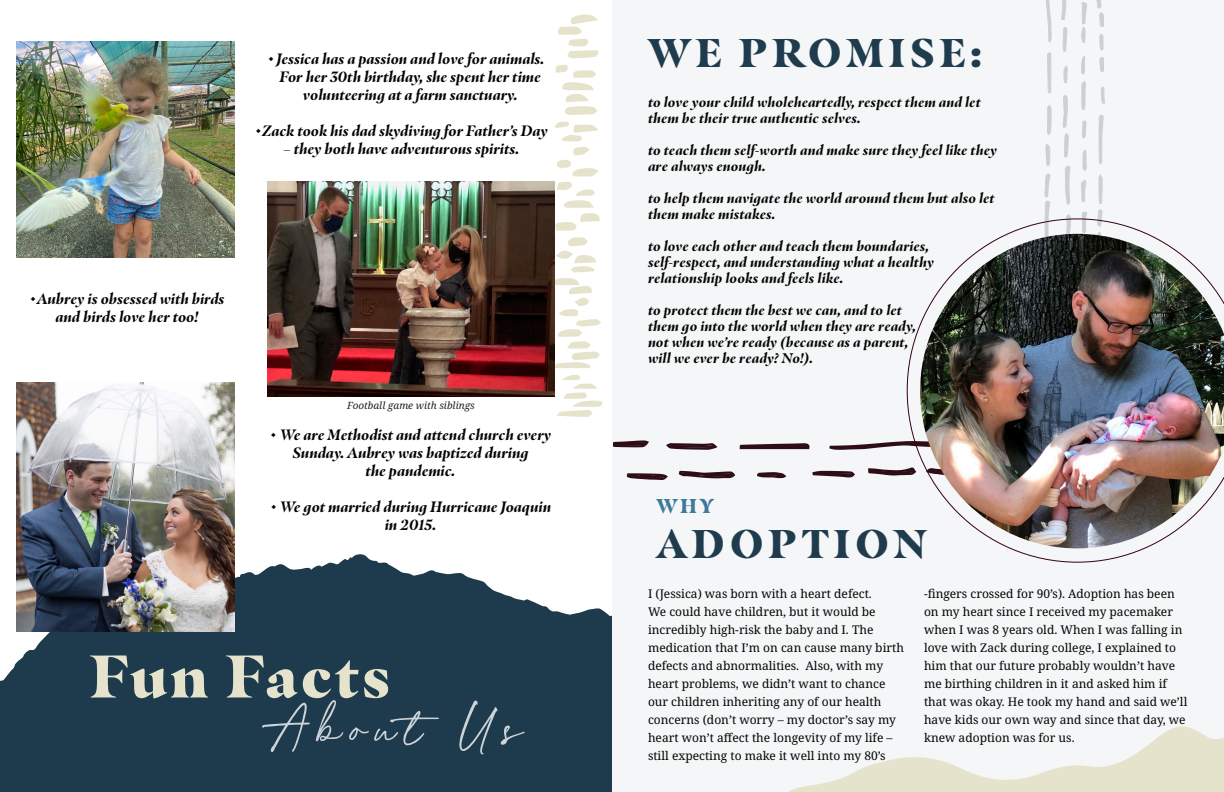
<style>
.page{position:relative;width:1224px;height:792px;background:#fff}
.page>*{position:absolute;margin:0;border:0;box-sizing:border-box;transform-origin:0 0}
.t1{font:900 60px "Masqualero";letter-spacing:.05em;color:#e6e3cc}
.t2{font:60px "Juniperand Sage Upright";letter-spacing:.15em;color:#cdd3d7}
.t3{font:900 40px "Masqualero";letter-spacing:.12em;color:#1f3c4e}
.t4{font:900 20px "Masqualero";color:#3e789b}
.t5{font:italic 700 15px/18px "Masqualero";color:#040503;text-align:center}
.t6{font:italic 700 14px/16px "Masqualero";letter-spacing:.01em;color:#040503}
.t7{font:12px/18px "Noto Serif";color:#040503}
.t8{font:italic 10px "Noto Serif";color:#231f20}
</style>
<div class="page">
<div style="left:612px;top:0;width:612px;height:792px;background:#f5f6f7"></div>
<svg style="left:788px;top:726px;width:436px;height:66px"></svg>
<svg style="left:666px;top:443px;width:51px;height:7px"></svg>
<svg style="left:679px;top:471px;width:56px;height:7px"></svg>
<svg style="left:740px;top:443px;width:70px;height:6px"></svg>
<svg style="left:757px;top:472px;width:29px;height:7px"></svg>
<svg style="left:812px;top:471px;width:43px;height:7px"></svg>
<svg style="left:829px;top:441px;width:78px;height:9px"></svg>
<svg style="left:868px;top:468px;width:39px;height:8px"></svg>
<svg style="left:626px;top:473px;width:42px;height:7px"></svg>
<svg style="left:613px;top:440px;width:36px;height:7px"></svg>
<svg style="left:1061px;top:0;width:7px;height:84px"></svg>
<svg style="left:1081px;top:2px;width:6px;height:41px"></svg>
<svg style="left:1096px;top:0;width:8px;height:72px"></svg>
<svg style="left:1081px;top:55px;width:6px;height:163px"></svg>
<svg style="left:1097px;top:86px;width:8px;height:132px"></svg>
<svg style="left:1063px;top:95px;width:8px;height:123px"></svg>
<svg style="left:1045px;top:0;width:7px;height:218px"></svg>
<img style="left:907px;top:218px;width:317px;height:345px">
<svg style="left:558px;top:14px;width:41px;height:44px"></svg>
<svg style="left:555px;top:237px;width:42px;height:35px"></svg>
<svg style="left:555px;top:182px;width:45px;height:49px"></svg>
<svg style="left:554px;top:278px;width:47px;height:90px"></svg>
<svg style="left:555px;top:64px;width:42px;height:51px"></svg>
<svg style="left:556px;top:375px;width:46px;height:42px"></svg>
<svg style="left:554px;top:122px;width:45px;height:54px"></svg>
<svg style="left:0;top:524px;width:612px;height:268px;fill:#1d3b4d"></svg>
<img style="left:17px;top:42px;width:218px;height:216px">
<img style="left:17px;top:382px;width:218px;height:250px">
<img style="left:268px;top:181px;width:286px;height:216px">
<p class="t5" style="left:267px;top:50px;width:279px">•Jessica has a passion and love for animals.</p>
<p class="t5" style="left:280px;top:68px;width:263px">For her 30th birthday, she spent her time</p>
<p class="t5" style="left:303px;top:86px;width:216px">volunteering at a farm sanctuary.</p>
<p class="t5" style="left:255px;top:122px;width:295px">•Zack took his dad skydiving for Father’s Day</p>
<p class="t5" style="left:283px;top:140px;width:238px">– they both have adventurous spirits.</p>
<p class="t5" style="left:29px;top:289px;width:197px">•Aubrey is obsessed with birds and birds love her too!</p>
<p class="t8" style="left:347px;top:399px;width:129px">Football game with siblings</p>
<p class="t5" style="left:270px;top:426px;width:283px">• We are Methodist and attend church every<br>Sunday. Aubrey was baptized during</p>
<p class="t5" style="left:366px;top:462px;width:91px">the pandemic.</p>
<p class="t5" style="left:270px;top:498px;width:283px">• We got married during Hurricane Joaquin</p>
<p class="t5" style="left:385px;top:516px;width:53px">in 2015.</p>
<p class="t1" style="left:90px;top:639px;width:302px">Fun Facts</p>
<p class="t2" style="left:272px;top:684px;width:251px">About Us</p>
<p class="t3" style="left:648px;top:27px;width:335px">WE PROMISE:</p>
<p class="t6" style="left:648px;top:94px;width:334px">to love your child wholeheartedly, respect them and let them be their true authentic selves.</p>
<p class="t6" style="left:648px;top:142px;width:350px">to teach them self-worth and make sure they feel like they are always enough.</p>
<p class="t6" style="left:648px;top:190px;width:348px">to help them navigate the world around them but also let them make mistakes.</p>
<p class="t6" style="left:648px;top:238px;width:287px">to love each other and teach them boundaries, self-respect, and understanding what a healthy relationship looks and feels like.</p>
<p class="t6" style="left:648px;top:302px;width:269px">to protect them the best we can, and to let them go into the world when they are ready, not when we’re ready (because as a parent, will we ever be ready? No!).</p>
<p class="t4" style="left:656px;top:494px;width:59px">WHY</p>
<p class="t3" style="left:656px;top:519px;width:272px">ADOPTION</p>
<p class="t7" style="left:648px;top:585px;width:258px">I (Jessica) was born with a heart defect.<br>We could have children, but it would be incredibly high-risk the baby and I. The medication that I’m on can cause many birth defects and abnormalities. Also, with my heart problems, we didn’t want to chance our children inheriting any of our health concerns (don’t worry – my doctor’s say my heart won’t affect the longevity of my life – still expecting to make it well into my 80’s</p>
<p class="t7" style="left:924px;top:585px;width:265px">-fingers crossed for 90’s). Adoption has been on my heart since I received my pacemaker when I was 8 years old. When I was falling in love with Zack during college, I explained to him that our future probably wouldn’t have me birthing children in it and asked him if that was okay. He took my hand and said we’ll have kids our own way and since that day, we knew adoption was for us.</p>
</div>
